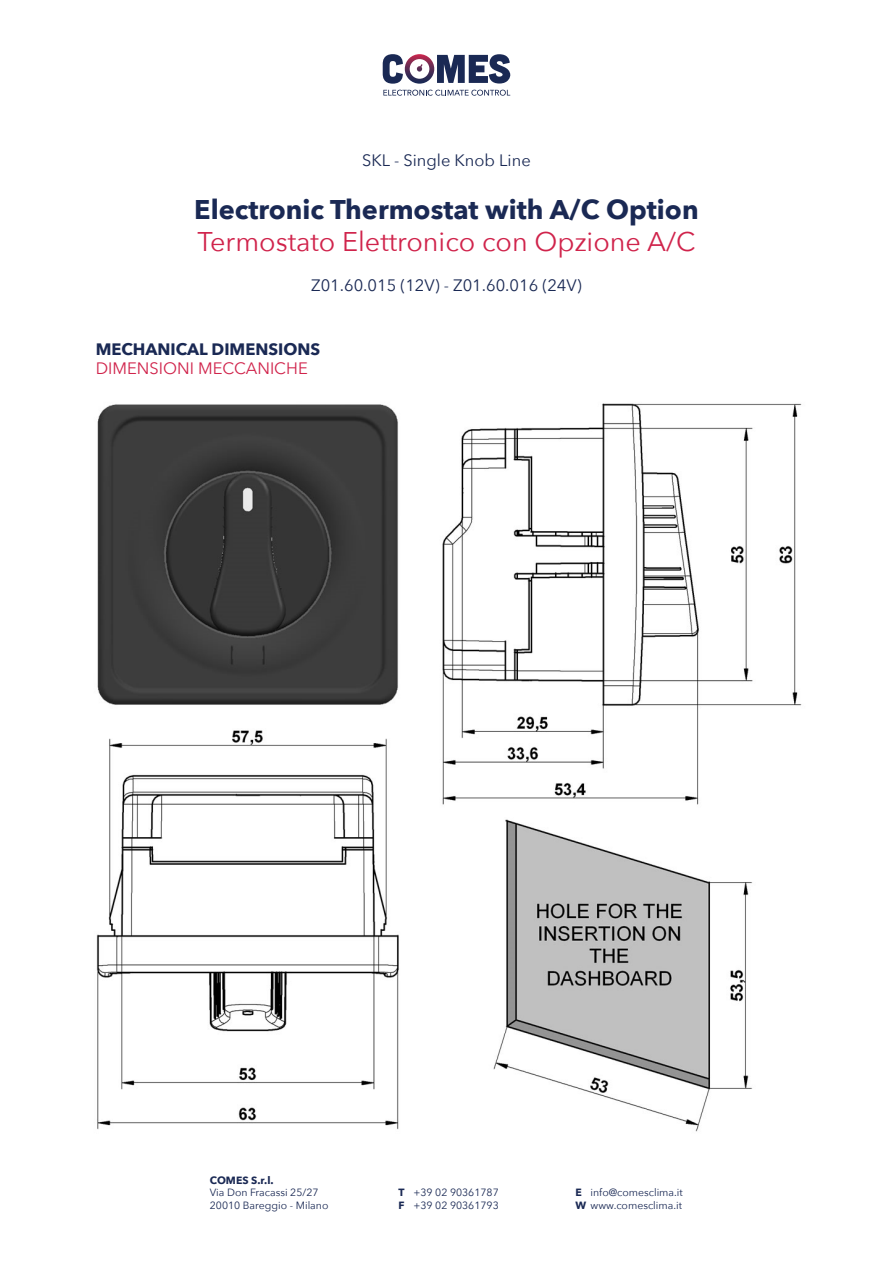
<style>
.page{position:relative;width:893px;height:1263px;background:#fff}
.page>*{position:absolute;margin:0;border:0;box-sizing:border-box;transform-origin:0 0}
.Name_IT{font:27px "Avenir Next";color:#d0234b}
.Name_ENG{font:700 27px "Avenir Next";color:#1a2954}
.Artikelnummer{font:16.5px "Avenir Next";color:#1a2954}
.Daten_ENG{font:700 16.5px "Avenir Next";color:#1a2954}
.Daten_IT{font:16.5px "Avenir Next";color:#d0234b}
.Serie{font:16.5px "Avenir Next";color:#1a2954}
.t1{font:10.5px/12.6px "Avenir Next";color:#1a2954}
.t2{font:700 10.5px "Avenir Next";color:#1a2954}
.s1{font-weight:700}
</style>
<div class="page">
<svg style="left:383px;top:90px;width:127px;height:6px"></svg>
<svg style="left:383px;top:54px;width:127px;height:30px"></svg>
<img style="left:96px;top:403px;width:706px;height:729px">
<p class="Serie" style="left:362px;top:147px;width:170px">SKL - Single Knob Line</p>
<p class="Name_ENG" style="left:194px;top:186px;width:506px">Electronic Thermostat with A/C Option</p>
<p class="Name_IT" style="left:197px;top:219px;width:500px">Termostato Elettronico con Opzione A/C</p>
<p class="Artikelnummer" style="left:311px;top:271px;width:272px">Z01.60.015 (12V) - Z01.60.016 (24V)</p>
<p class="Daten_ENG" style="left:96px;top:334px;width:226px">MECHANICAL DIMENSIONS</p>
<p class="Daten_IT" style="left:96px;top:355px;width:214px">DIMENSIONI MECCANICHE</p>
<p class="t2" style="left:210px;top:1171px;width:65px">COMES S.r.l.</p>
<p class="t1" style="left:210px;top:1186px;width:120px">Via Don Fracassi 25/27<br>20010 Bareggio - Milano</p>
<p class="t1" style="left:398px;top:1186px;width:102px"><span class="s1">T</span> +39 02 90361787<br><span class="s1">F</span> +39 02 90361793</p>
<p class="t1" style="left:576px;top:1186px;width:109px"><span class="s1">E</span> info@comesclima.it<br><span class="s1">W</span> www.comesclima.it</p>
</div>
